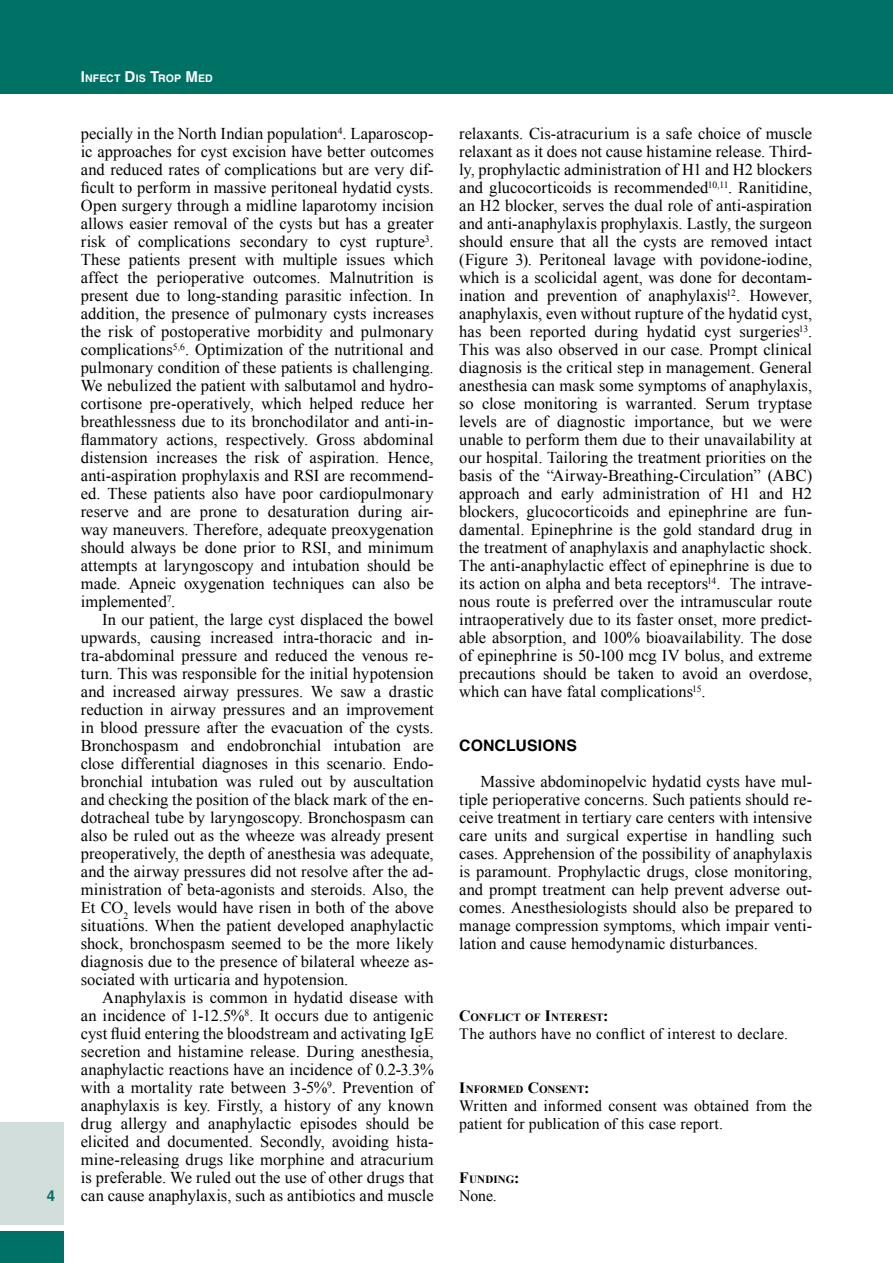
<style>
.page{position:relative;width:893px;height:1263px;background:#fff}
.page>*{position:absolute;margin:0;border:0;box-sizing:border-box;transform-origin:0 0}
.t1{font:16.5px/18px "Times New Roman";color:#000;text-align:justify}
.t2{font:15.75px/18px "Times New Roman";letter-spacing:.005em;color:#000}
.t3{font:700 15.75px "Helvetica";letter-spacing:.01em;color:#000}
.t4{font:700 15px "Helvetica";color:#007165}
.t5{font:700 10.95px "Times New Roman";letter-spacing:.005em;color:#000}
.t6{font:700 10.5px "Helvetica";letter-spacing:.005em;color:#fff}
.s1{font-size:15px}
.s2{font-size:15.75px}
</style>
<div class="page">
<div style="left:0;top:0;width:893px;height:94px;background:#007165"></div>
<div style="left:0;top:1123px;width:64px;height:102px;background:#d2dedc"></div>
<div style="left:0;top:1231px;width:64px;height:32px;background:#007165"></div>
<p class="t4" style="left:47px;top:1187px;width:10px">4</p>
<p class="t6" style="left:81px;top:72px;width:132px"><span class="s1">I</span>NFECT <span class="s1">D</span>IS <span class="s1">T</span>ROP <span class="s1">M</span>ED</p>
<p class="t1" style="left:81px;top:124px;width:354px">pecially in the North Indian population<sup>4</sup>. Laparoscop&shy;ic approaches for cyst excision have better outcomes and reduced rates of complications but are very dif&shy;ficult to perform in massive peritoneal hydatid cysts.<br>Open surgery through a midline laparotomy incision allows easier removal of the cysts but has a greater risk of complications secondary to cyst rupture<sup>3</sup>.<br>These patients present with multiple issues which affect the perioperative outcomes. Malnutrition is present due to long-standing parasitic infection. In addition, the presence of pulmonary cysts increases the risk of postoperative morbidity and pulmonary complications<sup>5,6</sup>. Optimization of the nutritional and pulmonary condition of these patients is challenging.<br>We nebulized the patient with salbutamol and hydro&shy;cortisone pre-operatively, which helped reduce her breathlessness due to its bronchodilator and anti-in&shy;flammatory actions, respectively. Gross abdominal distension increases the risk of aspiration. Hence, anti-aspiration prophylaxis and RSI are recommend&shy;ed. These patients also have poor cardiopulmonary reserve and are prone to desaturation during air&shy;way maneuvers. Therefore, adequate preoxygenation should always be done prior to RSI, and minimum attempts at laryngoscopy and intubation should be made. Apneic oxygenation techniques can also be implemented<sup>7</sup>.</p>
<p class="t1" style="left:81px;top:610px;width:354px;text-indent:21px">In our patient, the large cyst displaced the bowel upwards, causing increased intra-thoracic and in&shy;tra-abdominal pressure and reduced the venous re&shy;turn. This was responsible for the initial hypotension and increased airway pressures. We saw a drastic reduction in airway pressures and an improvement in blood pressure after the evacuation of the cysts.<br>Bronchospasm and endobronchial intubation are close differential diagnoses in this scenario. Endo&shy;bronchial intubation was ruled out by auscultation and checking the position of the black mark of the en&shy;dotracheal tube by laryngoscopy. Bronchospasm can also be ruled out as the wheeze was already present preoperatively, the depth of anesthesia was adequate, and the airway pressures did not resolve after the ad&shy;ministration of beta-agonists and steroids. Also, the Et CO<sub>2</sub> levels would have risen in both of the above situations. When the patient developed anaphylactic shock, bronchospasm seemed to be the more likely diagnosis due to the presence of bilateral wheeze as&shy;sociated with urticaria and hypotension.</p>
<p class="t1" style="left:81px;top:988px;width:354px;text-indent:21px">Anaphylaxis is common in hydatid disease with an incidence of 1-12.5%<sup>8</sup>. It occurs due to antigenic cyst fluid entering the bloodstream and activating IgE secretion and histamine release. During anesthesia, anaphylactic reactions have an incidence of 0.2-3.3% with a mortality rate between 3-5%<sup>9</sup>. Prevention of anaphylaxis is key. Firstly, a history of any known drug allergy and anaphylactic episodes should be elicited and documented. Secondly, avoiding hista&shy;mine-releasing drugs like morphine and atracurium is preferable. We ruled out the use of other drugs that can cause anaphylaxis, such as antibiotics and muscle</p>
<p class="t1" style="left:459px;top:124px;width:354px">relaxants. Cis-atracurium is a safe choice of muscle relaxant as it does not cause histamine release. Third&shy;ly, prophylactic administration of H1 and H2 blockers and glucocorticoids is recommended<sup>10,11</sup>. Ranitidine, an H2 blocker, serves the dual role of anti-aspiration and anti-anaphylaxis prophylaxis. Lastly, the surgeon should ensure that all the cysts are removed intact (Figure 3). Peritoneal lavage with povidone-iodine, which is a scolicidal agent, was done for decontam&shy;ination and prevention of anaphylaxis<sup>12</sup>. However, anaphylaxis, even without rupture of the hydatid cyst, has been reported during hydatid cyst surgeries<sup>13</sup>.<br>This was also observed in our case. Prompt clinical diagnosis is the critical step in management. General anesthesia can mask some symptoms of anaphylaxis, so close monitoring is warranted. Serum tryptase levels are of diagnostic importance, but we were unable to perform them due to their unavailability at our hospital. Tailoring the treatment priorities on the basis of the “Airway-Breathing-Circulation” (ABC) approach and early administration of H1 and H2 blockers, glucocorticoids and epinephrine are fun&shy;damental. Epinephrine is the gold standard drug in the treatment of anaphylaxis and anaphylactic shock.<br>The anti-anaphylactic effect of epinephrine is due to its action on alpha and beta receptors<sup>14</sup>. The intrave&shy;nous route is preferred over the intramuscular route intraoperatively due to its faster onset, more predict&shy;able absorption, and 100% bioavailability. The dose of epinephrine is 50-100 mcg IV bolus, and extreme precautions should be taken to avoid an overdose, which can have fatal complications<sup>15</sup>.</p>
<p class="t3" style="left:459px;top:736px;width:119px">CONCLUSIONS</p>
<p class="t1" style="left:459px;top:772px;width:354px;text-indent:21px">Massive abdominopelvic hydatid cysts have mul&shy;tiple perioperative concerns. Such patients should re&shy;ceive treatment in tertiary care centers with intensive care units and surgical expertise in handling such cases. Apprehension of the possibility of anaphylaxis is paramount. Prophylactic drugs, close monitoring, and prompt treatment can help prevent adverse out&shy;comes. Anesthesiologists should also be prepared to manage compression symptoms, which impair venti&shy;lation and cause hemodynamic disturbances.</p>
<p class="t5" style="left:459px;top:1010px;width:151px"><span class="s2">C</span>ONFLICT OF <span class="s2">I</span>NTEREST<span class="s2">:</span></p>
<p class="t2" style="left:459px;top:1025px;width:330px">The authors have no conflict of interest to declare.</p>
<p class="t5" style="left:459px;top:1082px;width:132px"><span class="s2">I</span>NFORMED <span class="s2">C</span>ONSENT<span class="s2">:</span></p>
<p class="t2" style="left:459px;top:1097px;width:354px">Written and informed consent was obtained from the patient for publication of this case report.</p>
<p class="t5" style="left:459px;top:1172px;width:62px"><span class="s2">F</span>UNDING<span class="s2">:</span></p>
<p class="t2" style="left:459px;top:1187px;width:39px">None.</p>
</div>
